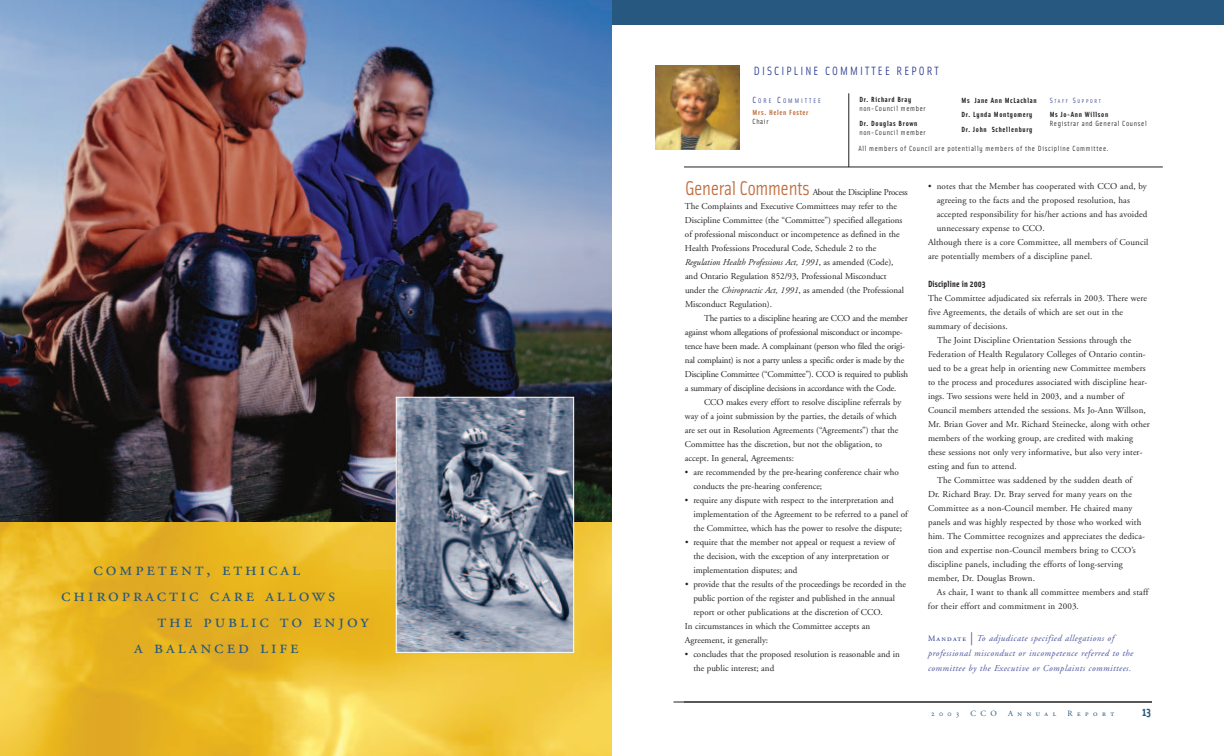
<style>
.page{position:relative;width:1224px;height:756px;background:#fff}
.page>*{position:absolute;margin:0;border:0;box-sizing:border-box;transform-origin:0 0}
.t1{font:20px "Solex";letter-spacing:-.02em;color:#c26e3e}
.t2{font:19px "Adobe Garamond Regular SC";letter-spacing:.155em;color:#27587f}
.t3{font:12px "Solex";letter-spacing:.175em;color:#25358f}
.t4{font:700 12px "Solex";color:#27587f}
.t5{font:9px/14px "Adobe Garamond";color:#231f20}
.t6{font:9px/14px "Adobe Garamond";letter-spacing:-.02em;color:#231f20}
.t7{font:italic 9px/15px "Adobe Garamond";letter-spacing:.05em;color:#4a529e}
.t8{font:700 9px "Solex";letter-spacing:.015em;color:#231f20}
.t9{font:8px "Adobe Garamond Regular SC";letter-spacing:.56em;color:#27587f}
.t10{font:7.5px "Solex";letter-spacing:.09em;color:#231f20}
.t11{font:700 7.5px/14.5px "Solex";letter-spacing:.09em;color:#231f20}
.t12{font:700 7.5px "Solex";letter-spacing:.09em;color:#c26e3e}
.t13{font:6.8px "Solex";letter-spacing:.29em;color:#25358f}
.t14{font:5.6px "Solex";letter-spacing:.29em;color:#25358f}
.s1{font-size:9px}
.s2{font-size:7.5px}
.s3{font-style:italic}
.s4{font-family:"Adobe Garamond Regular SC";font-style:normal;font-size:8px;color:#25358f}
.s5{font-style:normal;font-size:13px}
</style>
<div class="page">
<img style="left:0;top:522px;width:612px;height:234px">
<img style="left:0;top:0;width:612px;height:522px">
<hr style="left:673px;top:702px;width:479px;height:1px;background:#231f20">
<div style="left:612px;top:0;width:612px;height:24px;background:#27587f"></div>
<img style="left:398px;top:399px;width:174px;height:252px">
<div style="left:396px;top:397px;width:178px;height:256px;border:1px solid #fff"></div>
<hr style="left:684px;top:167px;width:479px;height:1px;background:#231f20">
<hr style="left:849px;top:93px;width:1px;height:74px;background:#231f20">
<img style="left:655px;top:66px;width:84px;height:84px">
<h2 class="t2" style="left:94px;top:561px;width:208px">competent, ethical</h2>
<h2 class="t2" style="left:61px;top:587px;width:276px">chiropractic care allows</h2>
<h2 class="t2" style="left:157px;top:613px;width:213px">the public to enjoy</h2>
<h2 class="t2" style="left:134px;top:639px;width:166px">a balanced life</h2>
<h3 class="t3" style="left:754px;top:64px;width:186px">DISCIPLINE COMMITTEE REPORT</h3>
<p class="t11" style="left:859px;top:92px;width:53px">Dr. Richard Bray</p>
<p class="t10" style="left:859px;top:104px;width:68px">non-Council member</p>
<p class="t11" style="left:859px;top:116px;width:60px">Dr. Douglas Brown</p>
<p class="t10" style="left:859px;top:128px;width:68px">non-Council member</p>
<p class="t13" style="left:753px;top:96px;width:70px"><span class="s1">C</span>ORE <span class="s1">C</span>OMMITTEE</p>
<p class="t12" style="left:753px;top:108px;width:57px">Mrs. Helen Foster</p>
<p class="t10" style="left:753px;top:117px;width:17px">Chair</p>
<p class="t11" style="left:962px;top:93px;width:77px">Ms Jane Ann McLachlan<br>Dr. Lynda Montgomery<br>Dr. John Schellenburg</p>
<p class="t14" style="left:1050px;top:97px;width:53px"><span class="s2">S</span>TAFF <span class="s2">S</span>UPPORT</p>
<p class="t11" style="left:1050px;top:107px;width:60px">Ms Jo-Ann Willson</p>
<p class="t10" style="left:1050px;top:119px;width:99px">Registrar and General Counsel</p>
<p class="t10" style="left:858px;top:144px;width:252px">All members of Council are potentially members of the Discipline Committee.</p>
<h1 class="t1" style="left:685px;top:176px;width:126px">General Comments</h1>
<p class="t5" style="left:685px;top:186px;width:224px;text-indent:128px">About the Discipline Process The Complaints and Executive Committees may refer to the Discipline Committee (the “Committee”) specified allegations of professional misconduct or incompetence as defined in the Health Professions Procedural Code, Schedule 2 to the <span class="s3">Regulation Health Professions Act, 1991</span>, as amended (Code), and Ontario Regulation 852/93, Professional Misconduct under the <span class="s3">Chiropractic Act, 1991</span>, as amended (the Professional Misconduct Regulation).</p>
<p class="t6" style="left:685px;top:312px;width:225px;text-indent:19px">The parties to a discipline hearing are CCO and the member against whom allegations of professional misconduct or incompe&shy;tence have been made. A complainant (person who filed the origi&shy;nal complaint) is not a party unless a specific order is made by the Discipline Committee (“Committee”). CCO is required to publish a summary of discipline decisions in accordance with the Code.</p>
<p class="t5" style="left:685px;top:396px;width:218px;text-indent:19px">CCO makes every effort to resolve discipline referrals by way of a joint submission by the parties, the details of which are set out in Resolution Agreements (“Agreements”) that the Committee has the discretion, but not the obligation, to accept. In general, Agreements:</p>
<p class="t5" style="left:693px;top:466px;width:207px;text-indent:-8px">• are recommended by the pre-hearing conference chair who conducts the pre-hearing conference;</p>
<p class="t5" style="left:693px;top:494px;width:216px;text-indent:-8px">• require any dispute with respect to the interpretation and implementation of the Agreement to be referred to a panel of the Committee, which has the power to resolve the dispute;</p>
<p class="t5" style="left:693px;top:536px;width:203px;text-indent:-8px">• require that the member not appeal or request a review of the decision, with the exception of any interpretation or implementation disputes; and</p>
<p class="t5" style="left:685px;top:578px;width:223px">• provide that the results of the proceedings be recorded in the</p>
<p class="t5" style="left:693px;top:592px;width:203px">public portion of the register and published in the annual</p>
<p class="t5" style="left:693px;top:606px;width:191px">report or other publications at the discretion of CCO.</p>
<p class="t5" style="left:685px;top:620px;width:187px">In circumstances in which the Committee accepts an</p>
<p class="t5" style="left:685px;top:634px;width:85px">Agreement, it generally:</p>
<p class="t5" style="left:693px;top:648px;width:208px;text-indent:-8px">• concludes that the proposed resolution is reasonable and in the public interest; and</p>
<p class="t5" style="left:928px;top:180px;width:220px">• notes that the Member has cooperated with CCO and, by</p>
<p class="t5" style="left:937px;top:194px;width:195px">agreeing to the facts and the proposed resolution, has</p>
<p class="t5" style="left:937px;top:208px;width:212px">accepted responsibility for his/her actions and has avoided</p>
<p class="t5" style="left:937px;top:222px;width:110px">unnecessary expense to CCO.</p>
<p class="t5" style="left:928px;top:236px;width:222px">Although there is a core Committee, all members of Council</p>
<p class="t5" style="left:928px;top:250px;width:166px">are potentially members of a discipline panel.</p>
<p class="t8" style="left:928px;top:278px;width:59px">Discipline in 2003</p>
<p class="t5" style="left:928px;top:292px;width:220px">The Committee adjudicated six referrals in 2003. There were</p>
<p class="t5" style="left:928px;top:306px;width:197px">five Agreements, the details of which are set out in the</p>
<p class="t5" style="left:928px;top:320px;width:81px">summary of decisions.</p>
<p class="t5" style="left:937px;top:334px;width:196px">The Joint Discipline Orientation Sessions through the</p>
<p class="t5" style="left:928px;top:348px;width:219px">Federation of Health Regulatory Colleges of Ontario contin-</p>
<p class="t5" style="left:928px;top:362px;width:219px">ued to be a great help in orienting new Committee members</p>
<p class="t5" style="left:928px;top:376px;width:221px">to the process and procedures associated with discipline hear-</p>
<p class="t5" style="left:928px;top:390px;width:198px">ings. Two sessions were held in 2003, and a number of</p>
<p class="t5" style="left:928px;top:404px;width:219px">Council members attended the sessions. Ms Jo-Ann Willson,</p>
<p class="t5" style="left:928px;top:418px;width:223px">Mr. Brian Gover and Mr. Richard Steinecke, along with other</p>
<p class="t5" style="left:928px;top:432px;width:207px">members of the working group, are credited with making</p>
<p class="t5" style="left:928px;top:446px;width:216px">these sessions not only very informative, but also very inter-</p>
<p class="t5" style="left:928px;top:460px;width:90px">esting and fun to attend.</p>
<p class="t5" style="left:937px;top:474px;width:197px">The Committee was saddened by the sudden death of</p>
<p class="t5" style="left:928px;top:488px;width:205px">Dr. Richard Bray. Dr. Bray served for many years on the</p>
<p class="t5" style="left:928px;top:502px;width:206px">Committee as a non-Council member. He chaired many</p>
<p class="t5" style="left:928px;top:516px;width:215px">panels and was highly respected by those who worked with</p>
<p class="t5" style="left:928px;top:530px;width:219px">him. The Committee recognizes and appreciates the dedica-</p>
<p class="t5" style="left:928px;top:544px;width:209px">tion and expertise non-Council members bring to CCO’s</p>
<p class="t5" style="left:928px;top:558px;width:196px">discipline panels, including the efforts of long-serving</p>
<p class="t5" style="left:928px;top:572px;width:109px">member, Dr. Douglas Brown.</p>
<p class="t5" style="left:937px;top:586px;width:213px">As chair, I want to thank all committee members and staff</p>
<p class="t5" style="left:928px;top:600px;width:152px">for their effort and commitment in 2003.</p>
<p class="t7" style="left:928px;top:632px;width:207px"><span class="s4">Mandate</span> <span class="s5">|</span> To adjudicate specified allegations of professional misconduct or incompetence referred to the committee by the Executive or Complaints committees.</p>
<p class="t9" style="left:931px;top:710px;width:30px">2003</p>
<p class="t9" style="left:970px;top:710px;width:28px">CCO</p>
<p class="t9" style="left:1008px;top:710px;width:50px">Annual</p>
<p class="t9" style="left:1067px;top:710px;width:48px">Report</p>
<h3 class="t4" style="left:1142px;top:705px;width:10px">13</h3>
</div>
